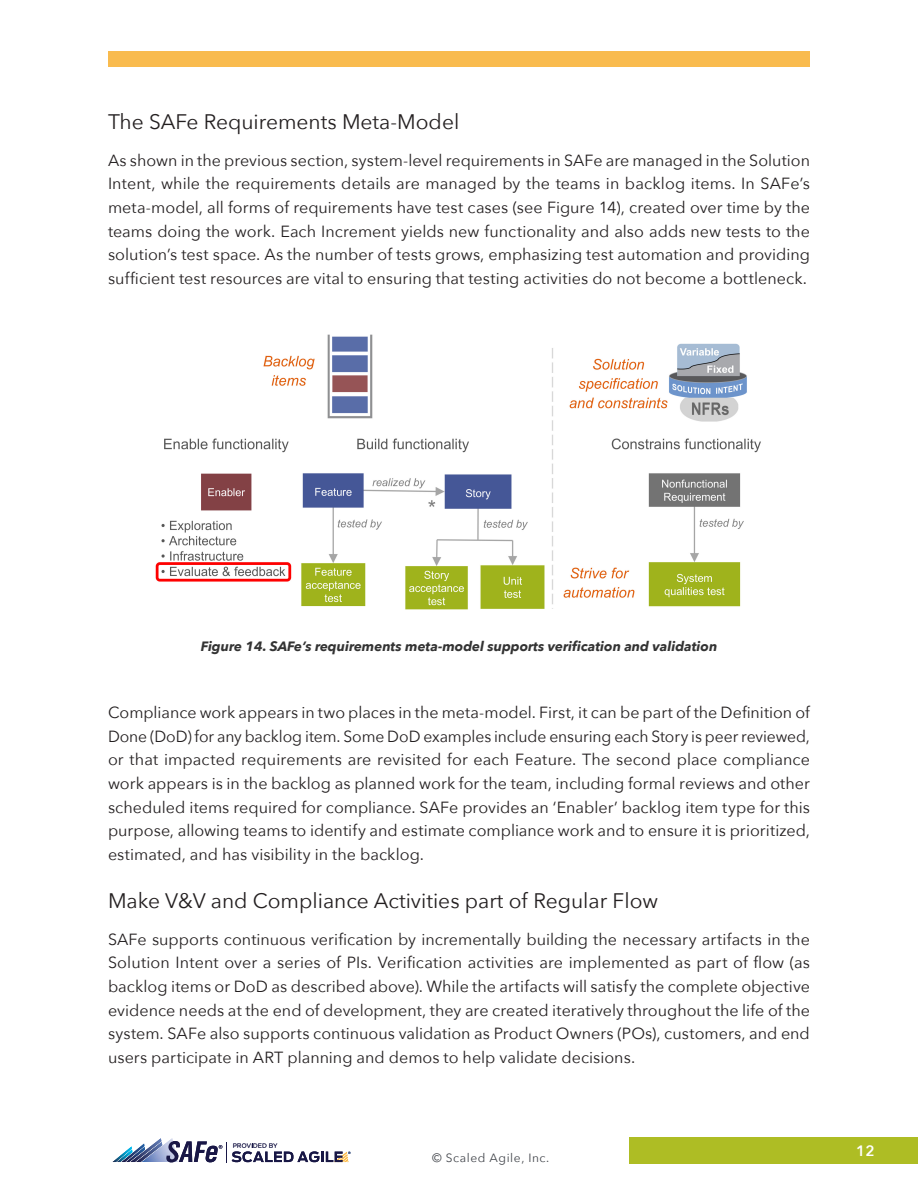
<style>
.page{position:relative;width:918px;height:1188px;background:#fff}
.page>*{position:absolute;margin:0;border:0;box-sizing:border-box;transform-origin:0 0}
.Heading_3{font:21px "Avenir Next";color:#231f20}
.Body{font:16.2px/23.7px "Avenir Next";color:#231f20;text-align:justify}
.t1{font:600 15px "Avenir Next";color:#fff}
.t2{font:italic 700 13.5px "Avenir Next";color:#333}
.t3{font:12px "Avenir Next";letter-spacing:.05em;color:#42454b}
.t4{font:6.15px "Gotham";color:#181746}
</style>
<div class="page">
<div style="left:629px;top:1137px;width:289px;height:27px;background:#aebd24"></div>
<img style="left:161px;top:1138px;width:12px;height:24px">
<img style="left:117px;top:1154px;width:5px;height:8px">
<img style="left:156px;top:1138px;width:5px;height:4px">
<img style="left:143px;top:1142px;width:19px;height:20px">
<svg style="left:122px;top:1144px;width:23px;height:18px"></svg>
<svg style="left:166px;top:1141px;width:185px;height:22px"></svg>
<div style="left:108px;top:51px;width:702px;height:15px;background:#f9bb4e"></div>
<img style="left:155px;top:335px;width:606px;height:274px">
<p class="Heading_3" style="left:108px;top:104px;width:353px">The SAFe Requirements Meta-Model</p>
<p class="Body" style="left:108px;top:148px;width:704px">As shown in the previous section, system-level requirements in SAFe are managed in the Solution Intent, while the requirements details are managed by the teams in backlog items. In SAFe’s meta-model, all forms of requirements have test cases (see Figure 14), created over time by the teams doing the work. Each Increment yields new functionality and also adds new tests to the solution’s test space. As the number of tests grows, emphasizing test automation and providing sufficient test resources are vital to ensuring that testing activities do not become a bottleneck.</p>
<p class="t2" style="left:201px;top:635px;width:518px">Figure 14. SAFe’s requirements meta-model supports verification and validation</p>
<p class="Body" style="left:108px;top:700px;width:704px">Compliance work appears in two places in the meta-model. First, it can be part of the Definition of Done (DoD) for any backlog item. Some DoD examples include ensuring each Story is peer reviewed, or that impacted requirements are revisited for each Feature. The second place compliance work appears is in the backlog as planned work for the team, including formal reviews and other scheduled items required for compliance. SAFe provides an ‘Enabler’ backlog item type for this purpose, allowing teams to identify and estimate compliance work and to ensure it is prioritized, estimated, and has visibility in the backlog.</p>
<p class="Heading_3" style="left:108px;top:883px;width:552px">Make V&amp;V and Compliance Activities part of Regular Flow</p>
<p class="Body" style="left:108px;top:927px;width:704px">SAFe supports continuous verification by incrementally building the necessary artifacts in the Solution Intent over a series of PIs. Verification activities are implemented as part of flow (as backlog items or DoD as described above). While the artifacts will satisfy the complete objective evidence needs at the end of development, they are created iteratively throughout the life of the system. SAFe also supports continuous validation as Product Owners (POs), customers, and end users participate in ART planning and demos to help validate decisions.</p>
<p class="t4" style="left:233px;top:1141px;width:46px">PROVIDED BY</p>
<p class="t1" style="left:856px;top:1138px;width:20px">12</p>
<p class="t3" style="left:432px;top:1148px;width:119px">© Scaled Agile, Inc.</p>
</div>
